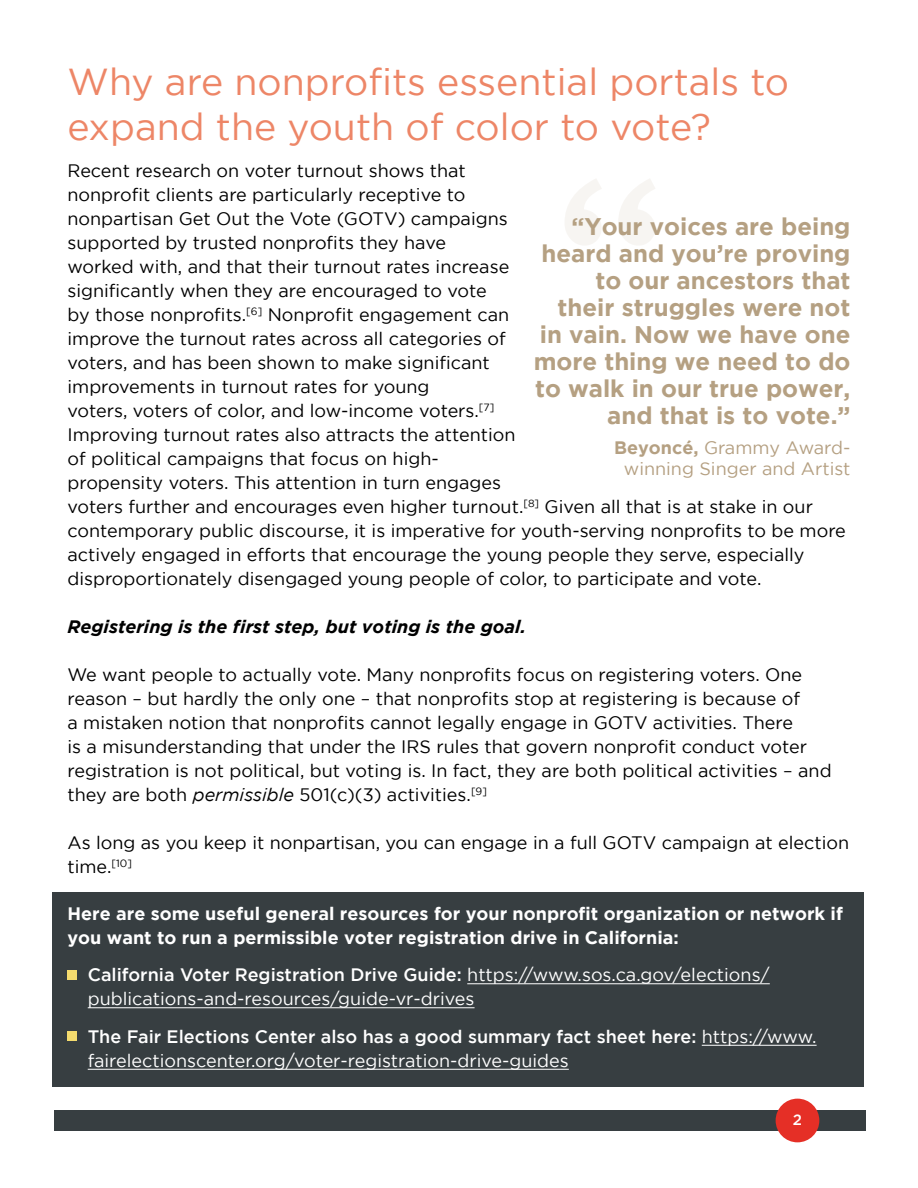
<style>
.page{position:relative;width:918px;height:1188px;background:#fff}
.page>*{position:absolute;margin:0;border:0;box-sizing:border-box;transform-origin:0 0}
.t1{font:300px "Andale Mono";color:#b5a082}
.t2{font:37.5px/45px "Gotham";color:#ed8667}
.t3{font:700 24px/27px "Gotham";color:#b5a082;text-align:right}
.t4{font:18px/24px "Gotham";color:#000}
.t5{font:18px/24px "Gotham";color:#fff}
.t6{font:700 18px/24px "Gotham";color:#fff}
.t7{font:italic 700 18px "Gotham";color:#000101}
.t8{font:18px/21px "Gotham";color:#b5a082;text-align:center}
.t9{font:500 15px "Gotham";color:#fff}
.s1{font-style:italic}
.s2{font-weight:500}
.s3{font-weight:700}
</style>
<div class="page">
<div style="left:54px;top:1110px;width:811px;height:21px;background:#373e41"></div>
<div style="left:776px;top:1099px;width:43px;height:43px;background:#e52f26;border-radius:50%"></div>
<div style="left:52px;top:892px;width:812px;height:195px;background:#373e41"></div>
<div style="left:68px;top:970px;width:9px;height:10px;background:#f4db6e"></div>
<div style="left:68px;top:1032px;width:9px;height:9px;background:#f4db6e"></div>
<hr style="left:467px;top:984px;width:303px;height:1px;background:#fff">
<hr style="left:88px;top:1008px;width:387px;height:1px;background:#fff">
<hr style="left:702px;top:1045px;width:115px;height:1px;background:#fff">
<hr style="left:88px;top:1069px;width:481px;height:1px;background:#fff">
<h2 class="t2" style="left:68px;top:59px;width:723px">Why are nonprofits essential portals to expand the youth of color to vote?</h2>
<p class="t4" style="left:67px;top:159px;width:780px">Recent research on voter turnout shows that<br>nonprofit clients are particularly receptive to<br>nonpartisan Get Out the Vote (GOTV) campaigns<br>supported by trusted nonprofits they have<br>worked with, and that their turnout rates increase<br>significantly when they are encouraged to vote<br>by those nonprofits.<sup>[6]</sup> Nonprofit engagement can<br>improve the turnout rates across all categories of<br>voters, and has been shown to make significant<br>improvements in turnout rates for young<br>voters, voters of color, and low-income voters.<sup>[7]<br></sup>Improving turnout rates also attracts the attention<br>of political campaigns that focus on high-<br>propensity voters. This attention in turn engages<br>voters further and encourages even higher turnout.<sup>[8]</sup> Given all that is at stake in our contemporary public discourse, it is imperative for youth-serving nonprofits to be more actively engaged in efforts that encourage the young people they serve, especially disproportionately disengaged young people of color, to participate and vote.</p>
<p class="t7" style="left:67px;top:617px;width:460px">Registering is the first step, but voting is the goal.</p>
<p class="t4" style="left:67px;top:663px;width:766px">We want people to actually vote. Many nonprofits focus on registering voters. One reason – but hardly the only one – that nonprofits stop at registering is because of<br>a mistaken notion that nonprofits cannot legally engage in GOTV activities. There<br>is a misunderstanding that under the IRS rules that govern nonprofit conduct voter registration is not political, but voting is. In fact, they are both political activities – and they are both <span class="s1">permissible</span> 501(c)(3) activities.<sup>[9]</sup></p>
<p class="t4" style="left:67px;top:831px;width:783px">As long as you keep it nonpartisan, you can engage in a full GOTV campaign at election time.<sup>[10]</sup></p>
<p class="t6" style="left:68px;top:901px;width:777px">Here are some useful general resources for your nonprofit organization or network if you want to run a permissible voter registration drive in California:</p>
<p class="t5" style="left:88px;top:963px;width:684px"><span class="s2">California Voter Registration Drive Guide:</span> https://www.sos.ca.gov/elections/ publications-and-resources/guide-vr-drives</p>
<p class="t5" style="left:88px;top:1024px;width:730px"><span class="s2">The Fair Elections Center also has a good summary fact sheet here:</span> https://www. fairelectionscenter.org/voter-registration-drive-guides</p>
<h1 class="t1" style="left:522px;top:91px;width:181px">“</h1>
<h3 class="t3" style="left:534px;top:212px;width:318px">“Your voices are being heard and you’re proving to our ancestors that their struggles were not in vain. Now we have one more thing we need to do to walk in our true power, and that is to vote.”</h3>
<p class="t8" style="left:614px;top:437px;width:238px"><span class="s3">Beyoncé,</span> Grammy Award&shy;winning Singer and Artist</p>
<p class="t9" style="left:793px;top:1111px;width:11px">2</p>
</div>
